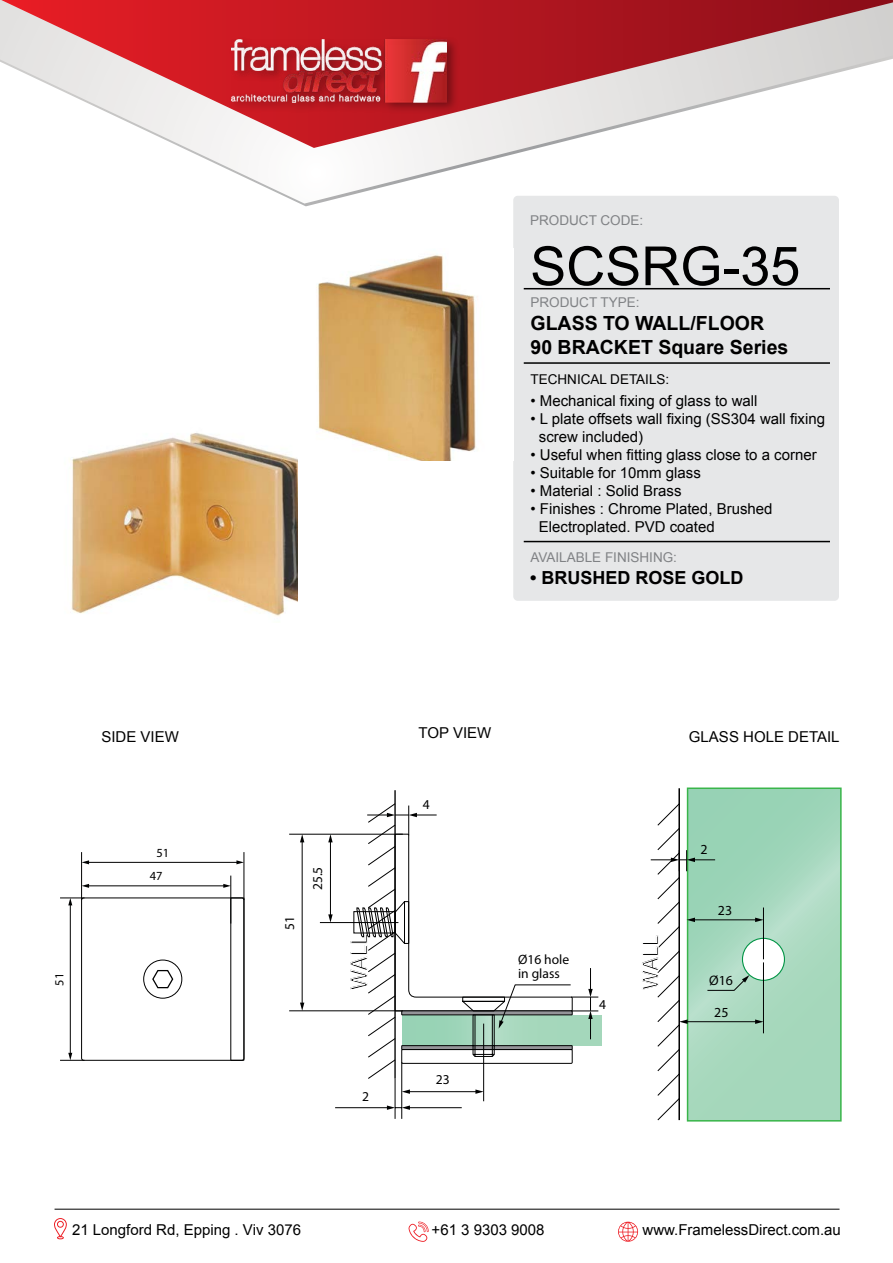
<style>
.page{position:relative;width:893px;height:1263px;background:#fff}
.page>*{position:absolute;margin:0;border:0;box-sizing:border-box;transform-origin:0 0}
.t1{font:54px "Arial";color:#000}
.t2{font:24.15px "Myriad Pro";color:#000101}
.t3{font:23.25px "Myriad Pro";color:#000101}
.t4{font:700 19.5px/23.4px "Arial";color:#000}
.t5{font:700 18px "Arial";color:#000}
.t6{font:15px/18px "Arial";color:#000}
.t7{font:13.8px "Myriad Pro";color:#000101}
.t8{font:13.5px "Arial";color:#808285}
.t9{font:13.5px/13.5px "Myriad Pro";color:#000101}
.t10{font:13.5px "Arial";color:#000}
.t11{font:12.45px/23.5px "Myriad Pro";color:#000101;text-align:center}
</style>
<div class="page">
<svg style="left:0;top:0;width:893px;height:204px"></svg>
<div style="left:229px;top:35px;width:231px;height:79px;background:#000;opacity:.38"></div>
<img style="left:232px;top:40px;width:215px;height:62px">
<svg style="left:618px;top:1222px;width:20px;height:20px"></svg>
<svg style="left:408px;top:1221px;width:21px;height:21px"></svg>
<svg style="left:54px;top:1218px;width:13px;height:21px"></svg>
<hr style="left:55px;top:1209px;width:784px;height:1px;background:#000">
<svg style="left:690px;top:790px;width:149px;height:328px;background:#a4d7bc"></svg>
<div style="left:687px;top:787px;width:155px;height:334px;border:2px solid #39b54a"></div>
<div style="left:742px;top:938px;width:42px;height:42px;background:#fff;border-radius:50%"></div>
<div style="left:742px;top:938px;width:43px;height:43px;border:1px solid #009444;border-radius:50%"></div>
<hr style="left:763px;top:907px;width:1px;height:52px;background:#000101">
<hr style="left:693px;top:919px;width:64px;height:1px;background:#000101">
<svg style="left:755px;top:917px;width:8px;height:5px"></svg>
<hr style="left:763px;top:962px;width:1px;height:71px;background:#000101">
<hr style="left:686px;top:1021px;width:71px;height:1px;background:#000101">
<svg style="left:755px;top:1019px;width:8px;height:5px"></svg>
<hr style="left:678px;top:788px;width:2px;height:332px;background:#000">
<svg style="left:651px;top:803px;width:98px;height:317px"></svg>
<div style="left:402px;top:1015px;width:200px;height:30px;background:#a4d7bb"></div>
<hr style="left:483px;top:1023px;width:1px;height:78px;background:#000101">
<hr style="left:401px;top:1062px;width:1px;height:57px;background:#000101">
<hr style="left:395px;top:1078px;width:1px;height:41px;background:#000101">
<hr style="left:335px;top:1107px;width:53px;height:1px;background:#000101">
<hr style="left:408px;top:1107px;width:54px;height:1px;background:#000101">
<svg style="left:387px;top:1105px;width:23px;height:5px"></svg>
<hr style="left:408px;top:1091px;width:69px;height:1px;background:#000101">
<svg style="left:402px;top:1089px;width:8px;height:5px"></svg>
<svg style="left:475px;top:1089px;width:9px;height:5px"></svg>
<hr style="left:289px;top:834px;width:114px;height:1px;background:#000101">
<hr style="left:320px;top:922px;width:78px;height:1px;background:#000101">
<hr style="left:289px;top:1010px;width:114px;height:1px;background:#000101">
<hr style="left:302px;top:841px;width:1px;height:163px;background:#000101">
<svg style="left:300px;top:834px;width:4px;height:8px"></svg>
<svg style="left:300px;top:1002px;width:4px;height:9px"></svg>
<hr style="left:330px;top:841px;width:1px;height:75px;background:#000101">
<svg style="left:328px;top:834px;width:5px;height:8px"></svg>
<svg style="left:328px;top:914px;width:5px;height:8px"></svg>
<hr style="left:394px;top:790px;width:2px;height:288px;background:#000">
<hr style="left:244px;top:852px;width:1px;height:48px;background:#000101">
<hr style="left:81px;top:852px;width:1px;height:48px;background:#000101">
<hr style="left:88px;top:862px;width:150px;height:1px;background:#000101">
<svg style="left:236px;top:860px;width:8px;height:4px"></svg>
<svg style="left:82px;top:860px;width:7px;height:4px"></svg>
<hr style="left:231px;top:875px;width:1px;height:48px;background:#000101">
<hr style="left:88px;top:885px;width:137px;height:1px;background:#000101">
<svg style="left:223px;top:884px;width:8px;height:4px"></svg>
<svg style="left:82px;top:884px;width:7px;height:4px"></svg>
<svg style="left:60px;top:897px;width:185px;height:164px"></svg>
<svg style="left:356px;top:803px;width:242px;height:276px"></svg>
<div style="left:353px;top:911px;width:42px;height:22px;border:1px solid #000"></div>
<div style="left:513px;top:196px;width:326px;height:405px;background:#e6e7e8;border-radius:4px"></div>
<hr style="left:524px;top:288px;width:306px;height:1px;background:#000">
<hr style="left:524px;top:362px;width:306px;height:2px;background:#000">
<hr style="left:524px;top:541px;width:306px;height:1px;background:#000">
<img style="left:297px;top:255px;width:179px;height:205px">
<img style="left:71px;top:433px;width:226px;height:183px">
<p class="t8" style="left:530px;top:211px;width:115px">PRODUCT CODE:</p>
<h1 class="t1" style="left:530px;top:231px;width:272px">SCSRG-35</h1>
<p class="t8" style="left:530px;top:293px;width:111px">PRODUCT TYPE:</p>
<h3 class="t4" style="left:530px;top:312px;width:259px">GLASS TO WALL/FLOOR<br>90 BRACKET Square Series</h3>
<p class="t10" style="left:530px;top:370px;width:140px">TECHNICAL DETAILS:</p>
<p class="t6" style="left:530px;top:392px;width:228px">• Mechanical fixing of glass to wall</p>
<p class="t6" style="left:539px;top:410px;width:288px;text-indent:-8px">• L plate offsets wall fixing (SS304 wall fixing screw included)</p>
<p class="t6" style="left:530px;top:446px;width:288px">• Useful when fitting glass close to a corner</p>
<p class="t6" style="left:530px;top:464px;width:172px">• Suitable for 10mm glass</p>
<p class="t6" style="left:530px;top:482px;width:153px">• Material : Solid Brass</p>
<p class="t6" style="left:539px;top:500px;width:235px;text-indent:-8px">• Finishes : Chrome Plated, Brushed<br>Electroplated. PVD coated</p>
<p class="t8" style="left:530px;top:549px;width:148px">AVAILABLE FINISHING:</p>
<p class="t5" style="left:530px;top:566px;width:215px">• BRUSHED ROSE GOLD</p>
<p class="t11" style="left:47px;top:985px;width:14px;rotate:-90deg">51</p>
<p class="t6" style="left:101px;top:728px;width:79px">SIDE VIEW</p>
<p class="t6" style="left:419px;top:724px;width:74px">TOP VIEW</p>
<p class="t6" style="left:689px;top:728px;width:152px">GLASS HOLE DETAIL</p>
<p class="t11" style="left:150px;top:840px;width:21px">51<br>47</p>
<p class="t9" style="left:283px;top:929px;width:15px;rotate:-90deg">51</p>
<p class="t9" style="left:311px;top:890px;width:25px;rotate:-90deg">25.5</p>
<h2 class="t2" style="left:344px;top:990px;width:58px;rotate:-90deg">WALL</h2>
<p class="t9" style="left:362px;top:1089px;width:8px">2</p>
<p class="t9" style="left:423px;top:798px;width:8px">4</p>
<p class="t9" style="left:436px;top:1072px;width:15px">23</p>
<p class="t9" style="left:518px;top:953px;width:53px">Ø16 hole in glass</p>
<p class="t9" style="left:599px;top:997px;width:8px">4</p>
<h3 class="t3" style="left:636px;top:990px;width:56px;rotate:-90deg">WALL</h3>
<p class="t7" style="left:700px;top:841px;width:9px">2</p>
<p class="t7" style="left:718px;top:901px;width:16px">23</p>
<p class="t7" style="left:709px;top:971px;width:25px">Ø16</p>
<p class="t7" style="left:714px;top:1003px;width:16px">25</p>
<p class="t6" style="left:72px;top:1221px;width:231px">21 Longford Rd, Epping . Viv 3076</p>
<p class="t6" style="left:432px;top:1221px;width:115px">+61 3 9303 9008</p>
<p class="t6" style="left:643px;top:1221px;width:200px">www.FramelessDirect.com.au</p>
</div>
